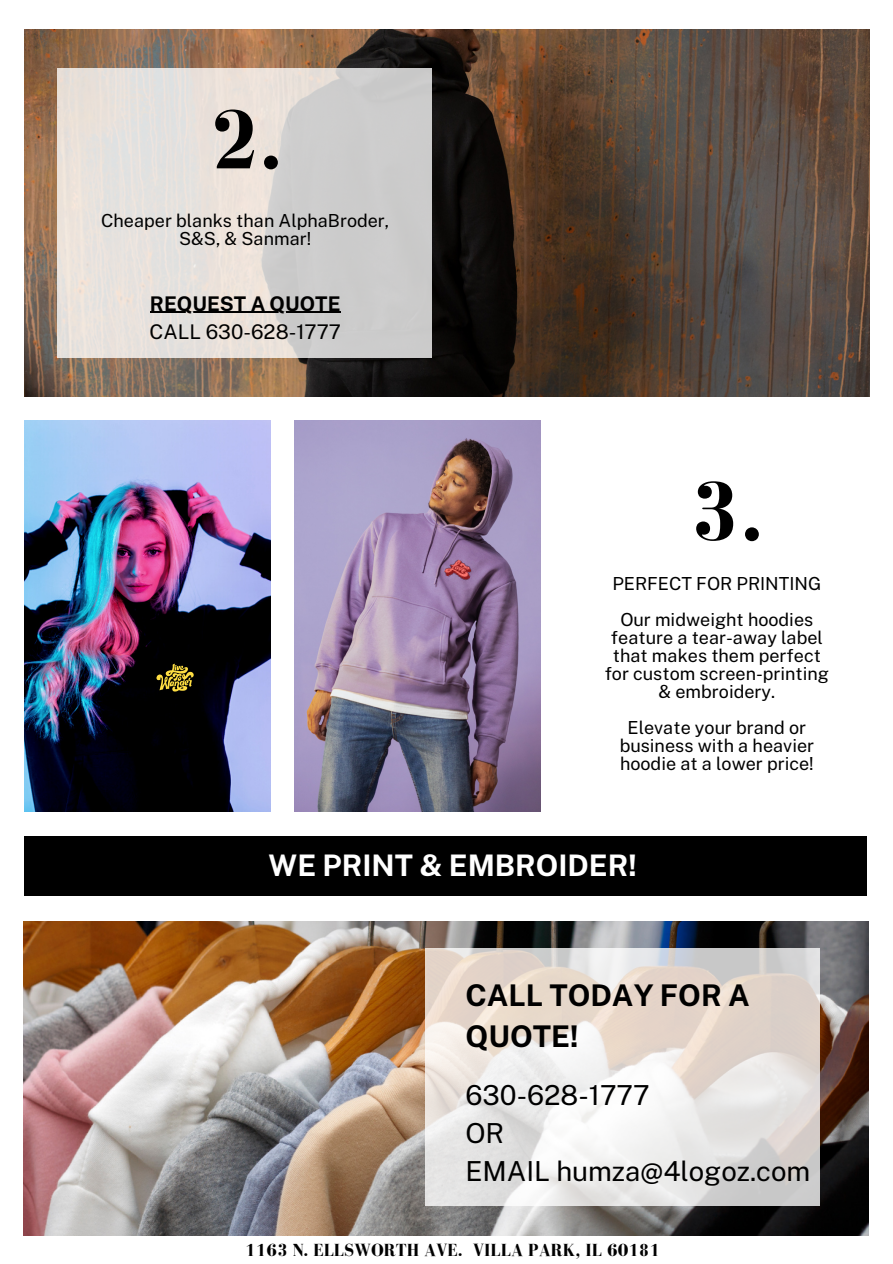
<style>
.page{position:relative;width:893px;height:1264px;background:#fff}
.page>*{position:absolute;margin:0;border:0;box-sizing:border-box;transform-origin:0 0}
.t1{font:700 86.25px "Bodoni FLF";color:#000}
.t2{font:700 29.85px/41.5px "Public Sans";color:#000}
.t3{font:700 29.7px "Public Sans";color:#fff}
.t4{font:27.6px/38.2px "Public Sans";color:#000}
.t5{font:20.25px "Public Sans";color:#000}
.t6{font:700 20.25px "Public Sans";color:#000}
.t7{font:18px/18px "Public Sans";color:#000;text-align:center}
.t8{font:700 18px "Bodoni FLF";color:#000}
</style>
<div class="page">
<div style="left:24px;top:835px;width:843px;height:60px;background:#000"></div>
<img style="left:24px;top:29px;width:845px;height:367px">
<img style="left:24px;top:420px;width:247px;height:391px">
<img style="left:294px;top:420px;width:246px;height:391px">
<svg style="left:57px;top:68px;width:375px;height:289px;background:#dcd8d5"></svg>
<img style="left:24px;top:921px;width:844px;height:314px">
<svg style="left:425px;top:947px;width:394px;height:258px"></svg>
<img style="left:157px;top:663px;width:38px;height:30px">
<img style="left:443px;top:556px;width:31px;height:27px">
<hr style="left:150px;top:312px;width:190px;height:1px;background:#000">
<h1 class="t1" style="left:208px;top:93px;width:76px">2.</h1>
<p class="t7" style="left:101px;top:211px;width:289px">Cheaper blanks than AlphaBroder,<br>S&amp;S, &amp; Sanmar!</p>
<p class="t6" style="left:150px;top:291px;width:192px">REQUEST A QUOTE</p>
<p class="t5" style="left:149px;top:319px;width:193px">CALL 630-628-1777</p>
<h1 class="t1" style="left:689px;top:464px;width:76px">3.</h1>
<p class="t7" style="left:612px;top:565px;width:210px;line-height:36px">PERFECT FOR PRINTING<br>Our midweight hoodies</p>
<p class="t7" style="left:604px;top:628px;width:226px">feature a tear-away label that makes them perfect for custom screen-printing &amp; embroidery.</p>
<p class="t7" style="left:619px;top:718px;width:196px">Elevate your brand or business with a heavier hoodie at a lower price!</p>
<h3 class="t3" style="left:268px;top:847px;width:369px">WE PRINT &amp; EMBROIDER!</h3>
<h2 class="t2" style="left:465px;top:974px;width:286px">CALL TODAY FOR A<br>QUOTE!</h2>
<h3 class="t4" style="left:465px;top:1075px;width:346px">630-628-1777<br>OR<br>EMAIL humza@4logoz.com</h3>
<p class="t8" style="left:245px;top:1240px;width:416px">1163 N. ELLSWORTH AVE. VILLA PARK, IL 60181</p>
</div>
